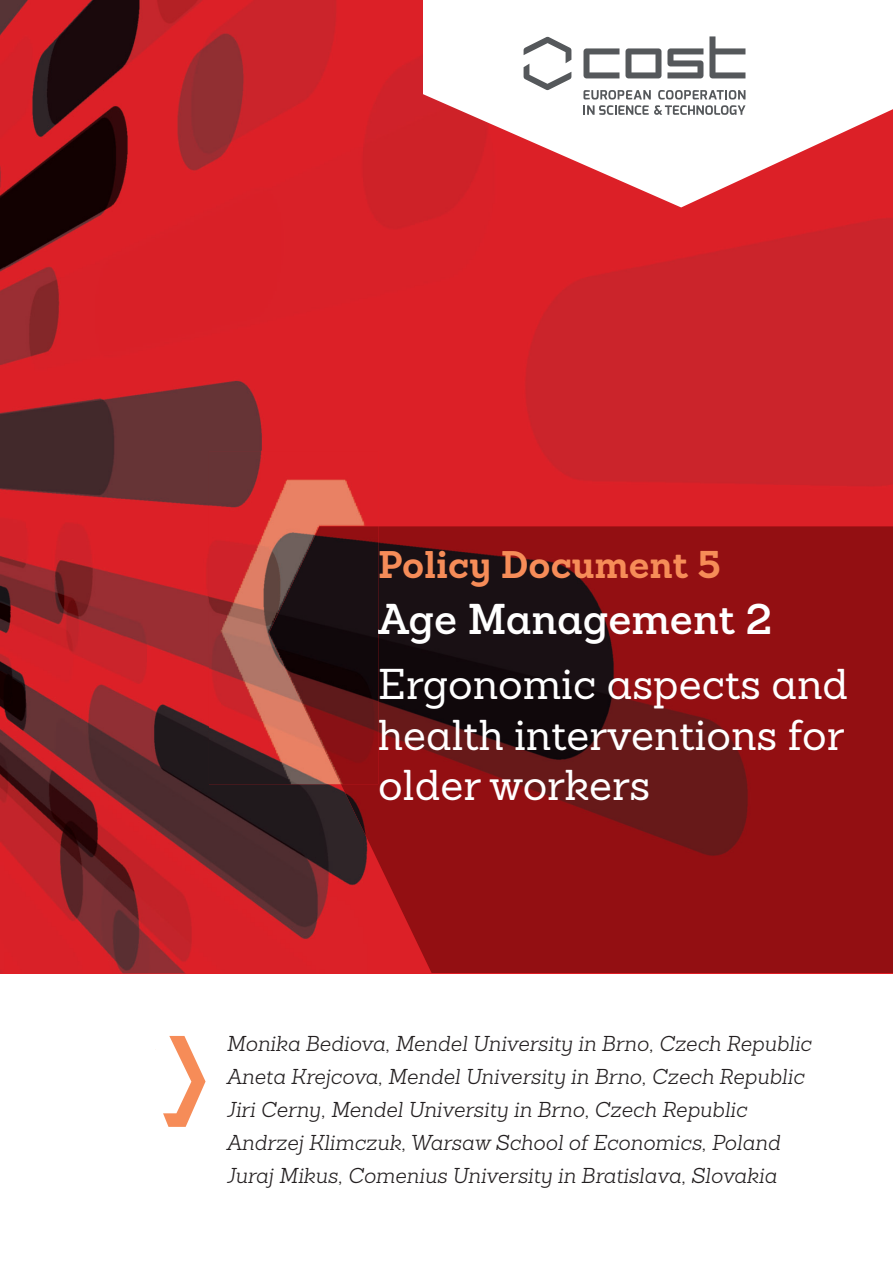
<style>
.page{position:relative;width:893px;height:1263px;background:#fff}
.page>*{position:absolute;margin:0;border:0;box-sizing:border-box;transform-origin:0 0}
.t1{font:42px/50.4px "Sanchez";color:#fff;text-align:justify}
.t2{font:600 42px "Sanchez";color:#fff}
.t3{font:700 37.5px "Sanchez";color:#f68c58}
.t4{font:italic 300 21px/33px "Sanchez";color:#231f20}
</style>
<div class="page">
<img style="left:0;top:0;width:893px;height:973px">
<svg style="left:423px;top:0;width:470px;height:207px;fill:#dc2228"></svg>
<svg style="left:481px;top:0;width:412px;height:155px"></svg>
<img style="left:341px;top:526px;width:552px;height:447px">
<img style="left:209px;top:451px;width:169px;height:333px">
<img style="left:269px;top:526px;width:109px;height:258px">
<img style="left:378px;top:603px;width:1px;height:40px">
<svg style="left:163px;top:1036px;width:43px;height:91px"></svg>
<svg style="left:583px;top:90px;width:162px;height:25px"></svg>
<svg style="left:583px;top:48px;width:36px;height:30px"></svg>
<svg style="left:709px;top:36px;width:36px;height:42px"></svg>
<svg style="left:667px;top:48px;width:36px;height:30px"></svg>
<svg style="left:625px;top:48px;width:36px;height:30px"></svg>
<svg style="left:524px;top:37px;width:47px;height:53px"></svg>
<h2 class="t3" style="left:378px;top:551px;width:344px">Policy Document 5</h2>
<h1 class="t2" style="left:378px;top:604px;width:396px">Age Management 2</h1>
<h1 class="t1" style="left:378px;top:664px;width:471px">Ergonomic aspects and health interventions for older workers</h1>
<p class="t4" style="left:227px;top:1027px;width:586px">Monika Bediova, Mendel University in Brno, Czech Republic Aneta Krejcova, Mendel University in Brno, Czech Republic Jiri Cerny, Mendel University in Brno, Czech Republic Andrzej Klimczuk, Warsaw School of Economics, Poland Juraj Mikus, Comenius University in Bratislava, Slovakia</p>
</div>
